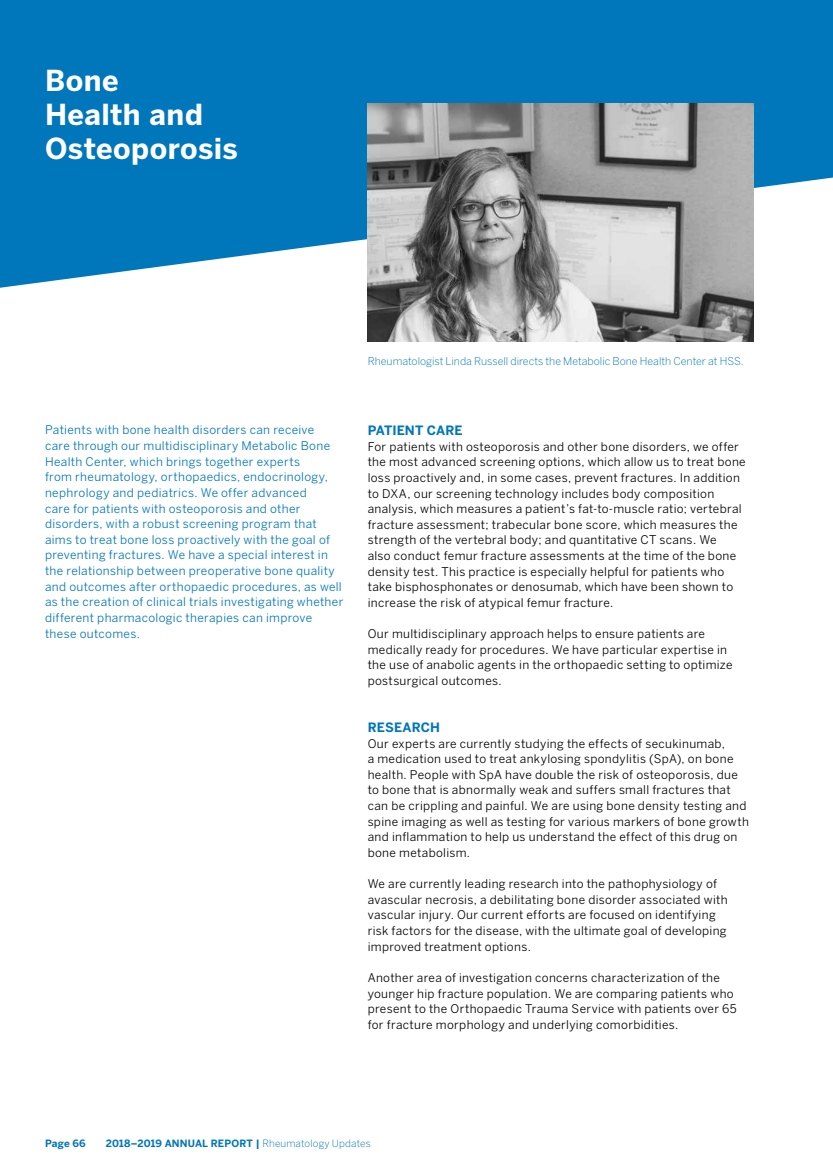
<style>
.page{position:relative;width:833px;height:1170px;background:#fff}
.page>*{position:absolute;margin:0;border:0;box-sizing:border-box;transform-origin:0 0}
.t1{font:700 28.75px/33.8px "Benton Sans";letter-spacing:.015em;color:#fff}
.t2{font:700 12.75px "Benton Sans";letter-spacing:.005em;color:#0076bb}
.t3{font:11.88px/15.6px "Benton Sans";letter-spacing:.025em;color:#000}
.t4{font:11.88px/15.6px "Benton Sans";letter-spacing:.025em;color:#0076bb}
.t5{font:300 10.62px "Benton Sans";color:#0076bb}
.t6{font:700 10px "Benton Sans";letter-spacing:.015em;color:#0076bb}
.s1{font-weight:300}
</style>
<div class="page">
<svg style="left:0;top:0;width:832px;height:288px;background:#1a84c1"></svg>
<img style="left:367px;top:104px;width:386px;height:238px">
<p class="t1" style="left:45px;top:64px;width:194px">Bone<br>Health and<br>Osteoporosis</p>
<p class="t4" style="left:45px;top:422px;width:300px">Patients with bone health disorders can receive<br>care through our multidisciplinary Metabolic Bone Health Center, which brings together experts<br>from rheumatology, orthopaedics, endocrinology, nephrology and pediatrics. We offer advanced<br>care for patients with osteoporosis and other disorders, with a robust screening program that aims to treat bone loss proactively with the goal of preventing fractures. We have a special interest in the relationship between preoperative bone quality and outcomes after orthopaedic procedures, as well as the creation of clinical trials investigating whether different pharmacologic therapies can improve these outcomes.</p>
<p class="t5" style="left:368px;top:355px;width:377px">Rheumatologist Linda Russell directs the Metabolic Bone Health Center at HSS.</p>
<p class="t2" style="left:368px;top:423px;width:96px">PATIENT CARE</p>
<p class="t3" style="left:368px;top:438px;width:379px">For patients with osteoporosis and other bone disorders, we offer the most advanced screening options, which allow us to treat bone loss proactively and, in some cases, prevent fractures. In addition to DXA, our screening technology includes body composition analysis, which measures a patient’s fat-to-muscle ratio; vertebral fracture assessment; trabecular bone score, which measures the strength of the vertebral body; and quantitative CT scans. We<br>also conduct femur fracture assessments at the time of the bone density test. This practice is especially helpful for patients who take bisphosphonates or denosumab, which have been shown to increase the risk of atypical femur fracture.</p>
<p class="t3" style="left:368px;top:626px;width:366px">Our multidisciplinary approach helps to ensure patients are medically ready for procedures. We have particular expertise in the use of anabolic agents in the orthopaedic setting to optimize postsurgical outcomes.</p>
<p class="t2" style="left:368px;top:720px;width:74px">RESEARCH</p>
<p class="t3" style="left:368px;top:735px;width:382px">Our experts are currently studying the effects of secukinumab,<br>a medication used to treat ankylosing spondylitis (SpA), on bone health. People with SpA have double the risk of osteoporosis, due to bone that is abnormally weak and suffers small fractures that can be crippling and painful. We are using bone density testing and spine imaging as well as testing for various markers of bone growth and inflammation to help us understand the effect of this drug on bone metabolism.</p>
<p class="t3" style="left:368px;top:876px;width:361px">We are currently leading research into the pathophysiology of avascular necrosis, a debilitating bone disorder associated with vascular injury. Our current efforts are focused on identifying risk factors for the disease, with the ultimate goal of developing improved treatment options.</p>
<p class="t3" style="left:368px;top:970px;width:370px">Another area of investigation concerns characterization of the younger hip fracture population. We are comparing patients who present to the Orthopaedic Trauma Service with patients over 65 for fracture morphology and underlying comorbidities.</p>
<p class="t6" style="left:45px;top:1137px;width:42px">Page 66</p>
<p class="t6" style="left:106px;top:1137px;width:266px">2018–2019 ANNUAL REPORT | <span class="s1">Rheumatology Updates</span></p>
</div>
